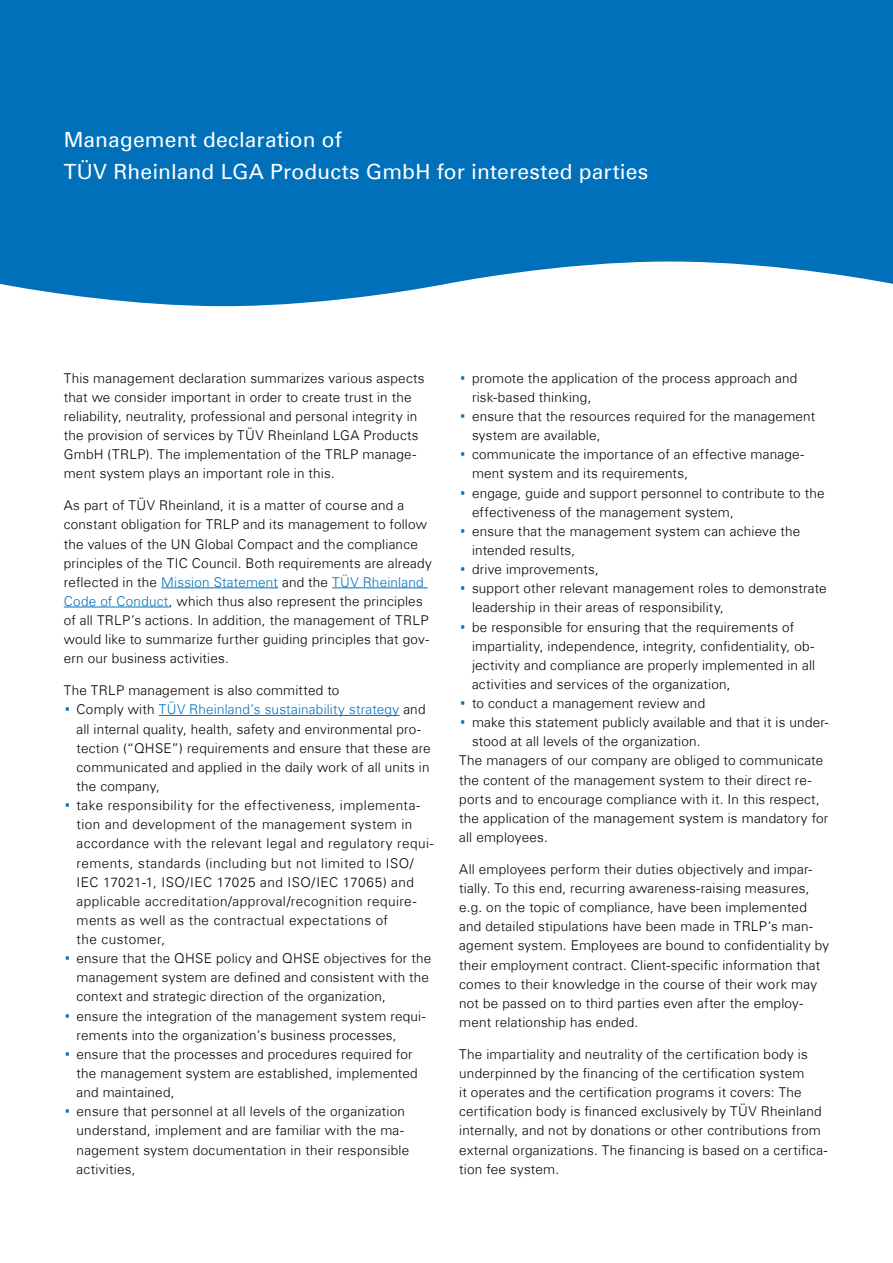
<style>
.page{position:relative;width:893px;height:1263px;background:#fff}
.page>*{position:absolute;margin:0;border:0;box-sizing:border-box;transform-origin:0 0}
._02_Subheadline___Intro{font:21px/32px "Univers Com 55 Roman";letter-spacing:.01em;color:#fff}
._03_Copy{font:300 13.5px/19.2px "Univers Com 45";letter-spacing:.015em;color:#000}
._03_Copy-2{font:300 13.5px/19.2px "Univers Com 45";letter-spacing:.035em;color:#000}
.s1{color:#0070ba}
.s2{font-family:"Univers Com 55 Roman";font-weight:400;font-size:27px;color:#0070ba}
</style>
<div class="page">
<hr style="left:161px;top:587px;width:117px;height:1px;background:#0070ba">
<hr style="left:332px;top:587px;width:96px;height:1px;background:#0070ba">
<hr style="left:64px;top:607px;width:105px;height:1px;background:#0070ba">
<hr style="left:159px;top:715px;width:240px;height:1px;background:#0070ba">
<svg style="left:0;top:0;width:893px;height:306px;background:#127abf"></svg>
<p class="_02_Subheadline___Intro" style="left:64px;top:123px;width:586px">Management declaration of<br>TÜV Rheinland LGA Products GmbH for interested parties</p>
<p class="_03_Copy" style="left:64px;top:368px;width:362px">This management declaration summarizes various aspects that we consider important in order to create trust in the reliability, neutrality, professional and personal integrity in the provision of services by TÜV Rheinland LGA Products GmbH (TRLP). The implementation of the TRLP manage&shy;ment system plays an important role in this.</p>
<p class="_03_Copy" style="left:64px;top:496px;width:370px">As part of TÜV Rheinland, it is a matter of course and a constant obligation for TRLP and its management to follow the values of the UN Global Compact and the compliance principles of the TIC Council. Both requirements are already reflected in the <span class="s1">Mission Statement</span> and the <span class="s1">TÜV Rheinland Code of Conduct</span>, which thus also represent the principles of all TRLP’s actions. In addition, the management of TRLP would like to summarize further guiding principles that gov&shy;ern our business activities.</p>
<p class="_03_Copy" style="left:64px;top:681px;width:277px">The TRLP management is also committed to</p>
<p class="_03_Copy" style="left:77px;top:700px;width:356px;text-indent:-13px"><span class="s2">·</span> Comply with <span class="s1">TÜV Rheinland’s sustainability strategy</span> and all internal quality, health, safety and environmental pro&shy;tection (“QHSE”) requirements and ensure that these are communicated and applied in the daily work of all units in the company,</p>
<p class="_03_Copy-2" style="left:77px;top:796px;width:359px;text-indent:-13px"><span class="s2">·</span> take responsibility for the effectiveness, implementa&shy;tion and development of the management system in accordance with the relevant legal and regulatory requi&shy;rements, standards (including but not limited to ISO/ IEC 17021-1, ISO/IEC 17025 and ISO/IEC 17065) and applicable accreditation/approval/recognition require&shy;ments as well as the contractual expectations of<br>the customer,</p>
<p class="_03_Copy" style="left:77px;top:949px;width:356px;text-indent:-13px"><span class="s2">·</span> ensure that the QHSE policy and QHSE objectives for the management system are defined and consistent with the context and strategic direction of the organization,</p>
<p class="_03_Copy" style="left:77px;top:1006px;width:351px;text-indent:-13px"><span class="s2">·</span> ensure the integration of the management system requi&shy;rements into the organization’s business processes,</p>
<p class="_03_Copy" style="left:77px;top:1044px;width:343px;text-indent:-13px"><span class="s2">·</span> ensure that the processes and procedures required for the management system are established, implemented and maintained,</p>
<p class="_03_Copy" style="left:77px;top:1102px;width:334px;text-indent:-13px"><span class="s2">·</span> ensure that personnel at all levels of the organization understand, implement and are familiar with the ma&shy;nagement system documentation in their responsible activities,</p>
<p class="_03_Copy" style="left:472px;top:368px;width:327px;text-indent:-13px"><span class="s2">·</span> promote the application of the process approach and risk-based thinking,</p>
<p class="_03_Copy" style="left:472px;top:407px;width:345px;text-indent:-13px"><span class="s2">·</span> ensure that the resources required for the management system are available,</p>
<p class="_03_Copy" style="left:472px;top:445px;width:334px;text-indent:-13px"><span class="s2">·</span> communicate the importance of an effective manage&shy;ment system and its requirements,</p>
<p class="_03_Copy" style="left:472px;top:483px;width:354px;text-indent:-13px"><span class="s2">·</span> engage, guide and support personnel to contribute to the effectiveness of the management system,</p>
<p class="_03_Copy" style="left:472px;top:521px;width:330px;text-indent:-13px"><span class="s2">·</span> ensure that the management system can achieve the intended results,</p>
<p class="_03_Copy" style="left:459px;top:560px;width:141px"><span class="s2">·</span> drive improvements,</p>
<p class="_03_Copy" style="left:472px;top:579px;width:356px;text-indent:-13px"><span class="s2">·</span> support other relevant management roles to demonstrate leadership in their areas of responsibility,</p>
<p class="_03_Copy" style="left:472px;top:617px;width:345px;text-indent:-13px"><span class="s2">·</span> be responsible for ensuring that the requirements of impartiality, independence, integrity, confidentiality, ob&shy;jectivity and compliance are properly implemented in all activities and services of the organization,</p>
<p class="_03_Copy" style="left:459px;top:694px;width:247px"><span class="s2">·</span> to conduct a management review and</p>
<p class="_03_Copy" style="left:472px;top:713px;width:358px;text-indent:-13px"><span class="s2">·</span> make this statement publicly available and that it is under&shy;stood at all levels of the organization.</p>
<p class="_03_Copy" style="left:459px;top:751px;width:371px">The managers of our company are obliged to communicate the content of the management system to their direct re&shy;ports and to encourage compliance with it. In this respect, the application of the management system is mandatory for all employees.</p>
<p class="_03_Copy" style="left:459px;top:859px;width:371px">All employees perform their duties objectively and impar&shy;tially. To this end, recurring awareness-raising measures, e.g. on the topic of compliance, have been implemented and detailed stipulations have been made in TRLP’s man&shy;agement system. Employees are bound to confidentiality by their employment contract. Client-specific information that comes to their knowledge in the course of their work may not be passed on to third parties even after the employ&shy;ment relationship has ended.</p>
<p class="_03_Copy" style="left:459px;top:1044px;width:370px">The impartiality and neutrality of the certification body is underpinned by the financing of the certification system<br>it operates and the certification programs it covers: The certification body is financed exclusively by TÜV Rheinland internally, and not by donations or other contributions from external organizations. The financing is based on a certifica&shy;tion fee system.</p>
</div>
